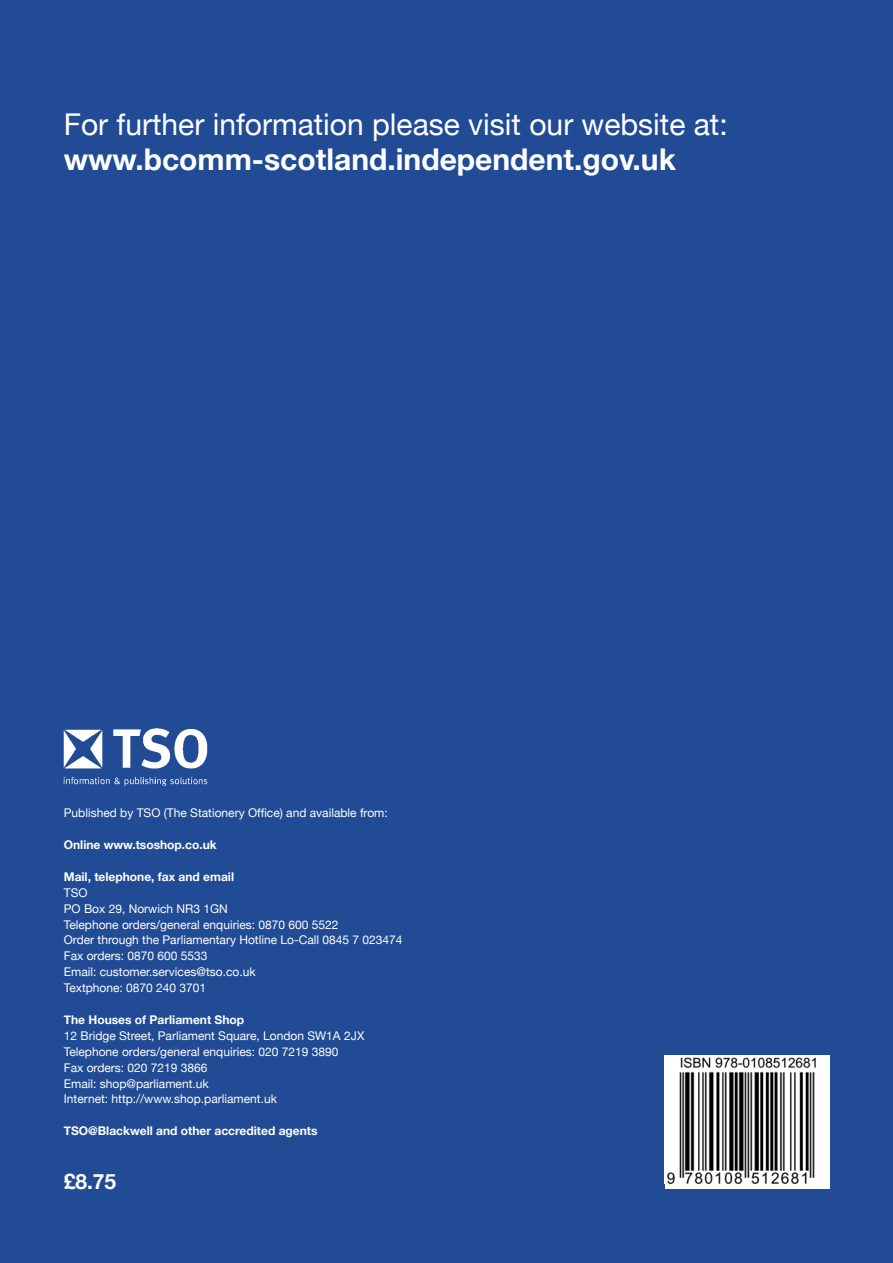
<style>
.page{position:relative;width:893px;height:1263px;background:#214b94}
.page>*{position:absolute;margin:0;border:0;box-sizing:border-box;transform-origin:0 0}
.t1{font:30px "Helvetica Neue";color:#fff}
.t2{font:700 30px "Helvetica Neue";color:#fff}
.t3{font:700 21px "Helvetica Neue";color:#fff}
.t4{font:12px/15.9px "Helvetica Neue";color:#fff}
.t5{font:700 12px "Helvetica Neue";color:#fff}
</style>
<div class="page">
<div style="left:665px;top:1055px;width:164px;height:134px;background:#fff"></div>
<img style="left:666px;top:1057px;width:150px;height:126px">
<img style="left:64px;top:728px;width:144px;height:57px">
<h1 class="t1" style="left:64px;top:106px;width:665px">For further information please visit our website at:</h1>
<h1 class="t2" style="left:64px;top:141px;width:614px">www.bcomm-scotland.independent.gov.uk</h1>
<p class="t4" style="left:64px;top:805px;width:326px">Published by TSO (The Stationery Office) and available from:</p>
<p class="t5" style="left:64px;top:837px;width:155px">Online www.tsoshop.co.uk</p>
<p class="t5" style="left:64px;top:869px;width:172px">Mail, telephone, fax and email</p>
<p class="t4" style="left:64px;top:884px;width:340px">TSO<br>PO Box 29, Norwich NR3 1GN<br>Telephone orders/general enquiries: 0870 600 5522<br>Order through the Parliamentary Hotline Lo-Call 0845 7 023474<br>Fax orders: 0870 600 5533<br>Email: customer.services@tso.co.uk<br>Textphone: 0870 240 3701</p>
<p class="t5" style="left:64px;top:1012px;width:182px">The Houses of Parliament Shop</p>
<p class="t4" style="left:64px;top:1027px;width:302px">12 Bridge Street, Parliament Square, London SW1A 2JX Telephone orders/general enquiries: 020 7219 3890<br>Fax orders: 020 7219 3866<br>Email: shop@parliament.uk<br>Internet: http://www.shop.parliament.uk</p>
<p class="t5" style="left:64px;top:1123px;width:255px">TSO@Blackwell and other accredited agents</p>
<h2 class="t3" style="left:64px;top:1168px;width:54px">£8.75</h2>
</div>
